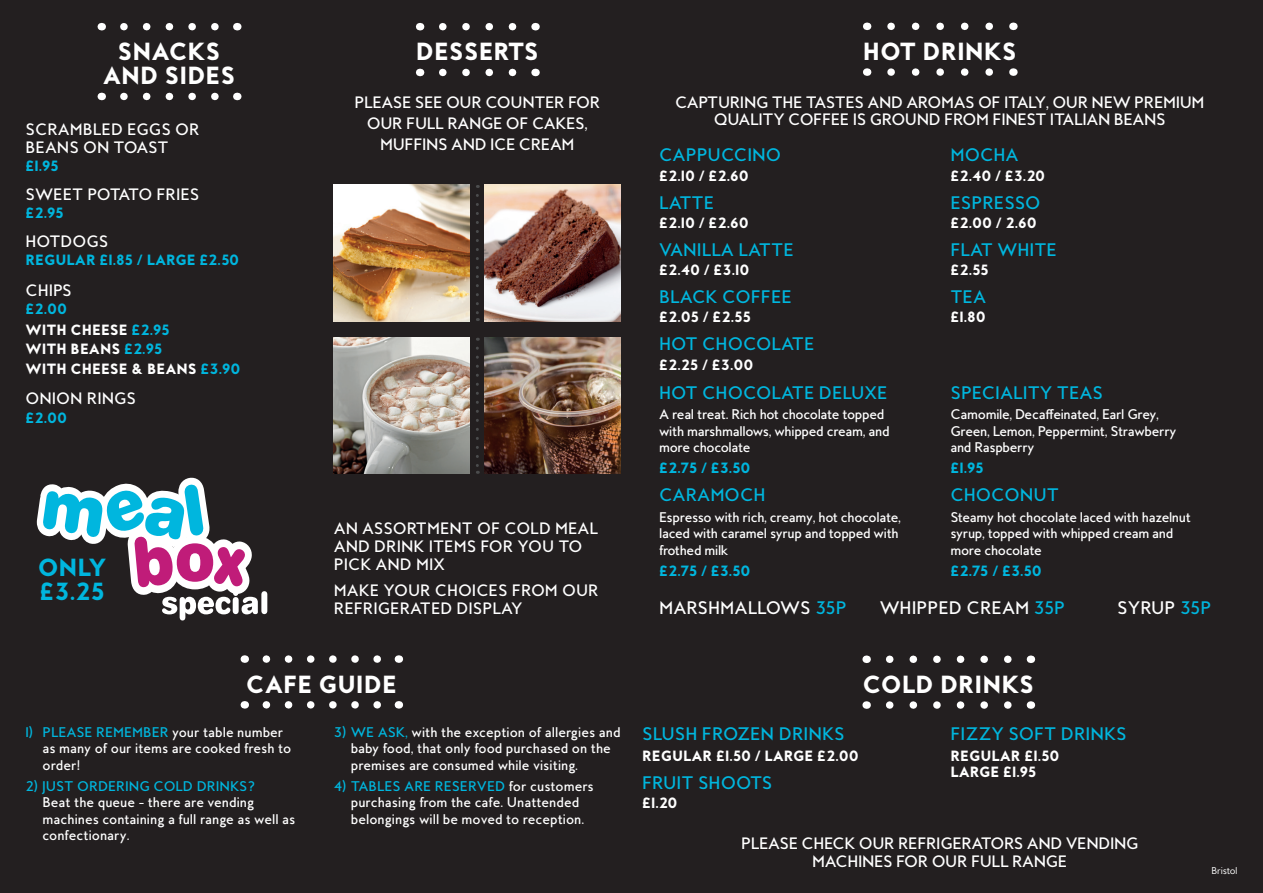
<style>
.page{position:relative;width:1263px;height:893px;background:#231f20}
.page>*{position:absolute;margin:0;border:0;box-sizing:border-box;transform-origin:0 0}
.t1{font:900 22.5px/24px "MB Empire";color:#fff;text-align:center}
.t2{font:900 22.5px/24px "MB Empire";letter-spacing:-.01em;color:#00b6de}
.t3{font:500 16.5px "MB Empire";color:#00b6de}
.t4{font:500 16.5px "MB Empire";color:#fff}
.t5{font:500 15px/21px "MB Empire";letter-spacing:-.025em;color:#fff;text-align:center}
.t6{font:500 15px/18px "MB Empire";color:#fff}
.t7{font:900 13.5px/19.8px "MB Empire";color:#fff}
.t8{font:900 13.5px "MB Empire";letter-spacing:-.025em;color:#00b6de}
.t9{font:900 13.5px "MB Empire";color:#00b6de}
.t10{font:500 12.75px/16.5px "MB Empire";color:#fff}
.t11{font:500 12.75px/16.5px "MB Empire";letter-spacing:-.025em;color:#fff}
.t12{font:500 12.75px "MB Empire";color:#00b6de}
.t13{font:9px "MB Empire";letter-spacing:-.025em;color:#fff}
.s1{color:#00b6de}
</style>
<div class="page">
<svg style="left:891px;top:23px;width:102px;height:7px"></svg>
<svg style="left:891px;top:68px;width:102px;height:8px"></svg>
<svg style="left:890px;top:655px;width:122px;height:8px"></svg>
<svg style="left:890px;top:701px;width:122px;height:8px"></svg>
<svg style="left:266px;top:655px;width:115px;height:8px"></svg>
<svg style="left:266px;top:701px;width:115px;height:8px"></svg>
<svg style="left:443px;top:23px;width:74px;height:7px"></svg>
<svg style="left:443px;top:69px;width:74px;height:7px"></svg>
<svg style="left:124px;top:23px;width:95px;height:7px"></svg>
<svg style="left:124px;top:93px;width:95px;height:7px"></svg>
<svg style="left:37px;top:477px;width:221px;height:143px"></svg>
<div style="left:261px;top:591px;width:6px;height:23px;background:#fff;border-radius:3px"></div>
<svg style="left:476px;top:195px;width:3px;height:126px"></svg>
<img style="left:334px;top:185px;width:136px;height:136px">
<img style="left:485px;top:185px;width:136px;height:136px">
<svg style="left:476px;top:348px;width:3px;height:126px"></svg>
<img style="left:334px;top:338px;width:136px;height:136px">
<img style="left:485px;top:338px;width:136px;height:136px">
<h1 class="t1" style="left:103px;top:39px;width:134px">SNACKS<br>AND SIDES</h1>
<p class="t6" style="left:26px;top:120px;width:176px">SCRAMBLED EGGS OR<br>BEANS ON TOAST</p>
<p class="t8" style="left:26px;top:157px;width:35px">£1.95</p>
<p class="t6" style="left:26px;top:185px;width:176px">SWEET POTATO FRIES</p>
<p class="t8" style="left:26px;top:204px;width:40px">£2.95</p>
<p class="t6" style="left:26px;top:232px;width:84px">HOTDOGS</p>
<p class="t9" style="left:26px;top:251px;width:215px">REGULAR £1.85 / LARGE £2.50</p>
<p class="t5" style="left:26px;top:280px;width:48px">CHIPS</p>
<p class="t7" style="left:26px;top:299px;width:217px"><span class="s1">£2.00<br></span>WITH CHEESE <span class="s1">£2.95<br></span>WITH BEANS <span class="s1">£2.95<br></span>WITH CHEESE &amp; BEANS <span class="s1">£3.90</span></p>
<p class="t6" style="left:26px;top:390px;width:112px">ONION RINGS</p>
<p class="t8" style="left:26px;top:409px;width:43px">£2.00</p>
<h1 class="t2" style="left:38px;top:556px;width:70px">ONLY £3.25</h1>
<h1 class="t1" style="left:416px;top:39px;width:124px">DESSERTS</h1>
<p class="t5" style="left:354px;top:92px;width:247px">PLEASE SEE OUR COUNTER FOR<br>OUR FULL RANGE OF CAKES,<br>MUFFINS AND ICE CREAM</p>
<p class="t6" style="left:334px;top:519px;width:266px">AN ASSORTMENT OF COLD MEAL<br>AND DRINK ITEMS FOR YOU TO<br>PICK AND MIX</p>
<p class="t6" style="left:334px;top:581px;width:266px">MAKE YOUR CHOICES FROM OUR<br>REFRIGERATED DISPLAY</p>
<h1 class="t1" style="left:863px;top:39px;width:155px">HOT DRINKS</h1>
<p class="t5" style="left:675px;top:94px;width:531px;line-height:16.5px">CAPTURING THE TASTES AND AROMAS OF ITALY, OUR NEW PREMIUM<br>QUALITY COFFEE IS GROUND FROM FINEST ITALIAN BEANS</p>
<p class="t3" style="left:659px;top:144px;width:124px">CAPPUCCINO</p>
<p class="t7" style="left:659px;top:165px;width:91px">£2.10 / £2.60</p>
<p class="t3" style="left:659px;top:192px;width:57px">LATTE</p>
<p class="t7" style="left:659px;top:213px;width:91px">£2.10 / £2.60</p>
<p class="t3" style="left:659px;top:239px;width:136px">VANILLA LATTE</p>
<p class="t7" style="left:659px;top:260px;width:92px">£2.40 / £3.10</p>
<p class="t3" style="left:659px;top:286px;width:134px">BLACK COFFEE</p>
<p class="t7" style="left:659px;top:307px;width:93px">£2.05 / £2.55</p>
<p class="t3" style="left:659px;top:333px;width:157px">HOT CHOCOLATE</p>
<p class="t7" style="left:659px;top:355px;width:96px">£2.25 / £3.00</p>
<p class="t3" style="left:659px;top:382px;width:230px">HOT CHOCOLATE DELUXE</p>
<p class="t11" style="left:659px;top:406px;width:232px">A real treat. Rich hot chocolate topped with marshmallows, whipped cream, and more chocolate</p>
<p class="t8" style="left:659px;top:459px;width:93px">£2.75 / £3.50</p>
<p class="t3" style="left:659px;top:484px;width:108px">CARAMOCH</p>
<p class="t11" style="left:659px;top:509px;width:243px">Espresso with rich, creamy, hot chocolate, laced with caramel syrup and topped with frothed milk</p>
<p class="t8" style="left:659px;top:562px;width:93px">£2.75 / £3.50</p>
<p class="t3" style="left:950px;top:144px;width:70px">MOCHA</p>
<p class="t7" style="left:950px;top:165px;width:96px">£2.40 / £3.20</p>
<p class="t3" style="left:950px;top:192px;width:91px">ESPRESSO</p>
<p class="t7" style="left:950px;top:213px;width:88px">£2.00 / 2.60</p>
<p class="t3" style="left:950px;top:239px;width:108px">FLAT WHITE</p>
<p class="t7" style="left:950px;top:260px;width:40px">£2.55</p>
<p class="t3" style="left:950px;top:286px;width:37px">TEA</p>
<p class="t7" style="left:950px;top:307px;width:37px">£1.80</p>
<p class="t3" style="left:950px;top:382px;width:154px">SPECIALITY TEAS</p>
<p class="t11" style="left:950px;top:406px;width:228px">Camomile, Decaffeinated, Earl Grey,<br>Green, Lemon, Peppermint, Strawberry and Raspberry</p>
<p class="t8" style="left:950px;top:459px;width:35px">£1.95</p>
<p class="t3" style="left:950px;top:484px;width:110px">CHOCONUT</p>
<p class="t11" style="left:950px;top:509px;width:242px">Steamy hot chocolate laced with hazelnut syrup, topped with whipped cream and more chocolate</p>
<p class="t8" style="left:950px;top:562px;width:93px">£2.75 / £3.50</p>
<p class="t4" style="left:659px;top:597px;width:189px">MARSHMALLOWS <span class="s1">35P</span></p>
<p class="t4" style="left:880px;top:597px;width:187px">WHIPPED CREAM <span class="s1">35P</span></p>
<p class="t4" style="left:1117px;top:597px;width:96px">SYRUP <span class="s1">35P</span></p>
<h1 class="t1" style="left:246px;top:672px;width:152px">CAFE GUIDE</h1>
<p class="t10" style="left:43px;top:724px;width:250px;text-indent:-17px"><span class="s1">1) PLEASE REMEMBER</span> your table number as many of our items are cooked fresh to order!</p>
<p class="t12" style="left:26px;top:778px;width:231px">2) JUST ORDERING COLD DRINKS?</p>
<p class="t10" style="left:43px;top:794px;width:254px">Beat the queue - there are vending machines containing a full range as well as confectionary.</p>
<p class="t10" style="left:351px;top:724px;width:271px;text-indent:-17px"><span class="s1">3) WE ASK,</span> with the exception of allergies and baby food, that only food purchased on the premises are consumed while visiting.</p>
<p class="t10" style="left:334px;top:778px;width:261px;text-align:center"><span class="s1">4) TABLES ARE RESERVED</span> for customers purchasing from the cafe. Unattended belongings will be moved to reception.</p>
<h1 class="t1" style="left:862px;top:672px;width:173px">COLD DRINKS</h1>
<p class="t3" style="left:642px;top:723px;width:204px">SLUSH FROZEN DRINKS</p>
<p class="t7" style="left:642px;top:745px;width:218px">REGULAR £1.50 / LARGE £2.00</p>
<p class="t3" style="left:642px;top:772px;width:132px">FRUIT SHOOTS</p>
<p class="t7" style="left:642px;top:793px;width:37px">£1.20</p>
<p class="t3" style="left:950px;top:723px;width:178px">FIZZY SOFT DRINKS</p>
<p class="t7" style="left:950px;top:747px;width:110px;line-height:16.5px">REGULAR £1.50<br>LARGE £1.95</p>
<p class="t5" style="left:741px;top:835px;width:399px;line-height:18px">PLEASE CHECK OUR REFRIGERATORS AND VENDING<br>MACHINES FOR OUR FULL RANGE</p>
<p class="t13" style="left:1211px;top:865px;width:27px">Bristol</p>
</div>
